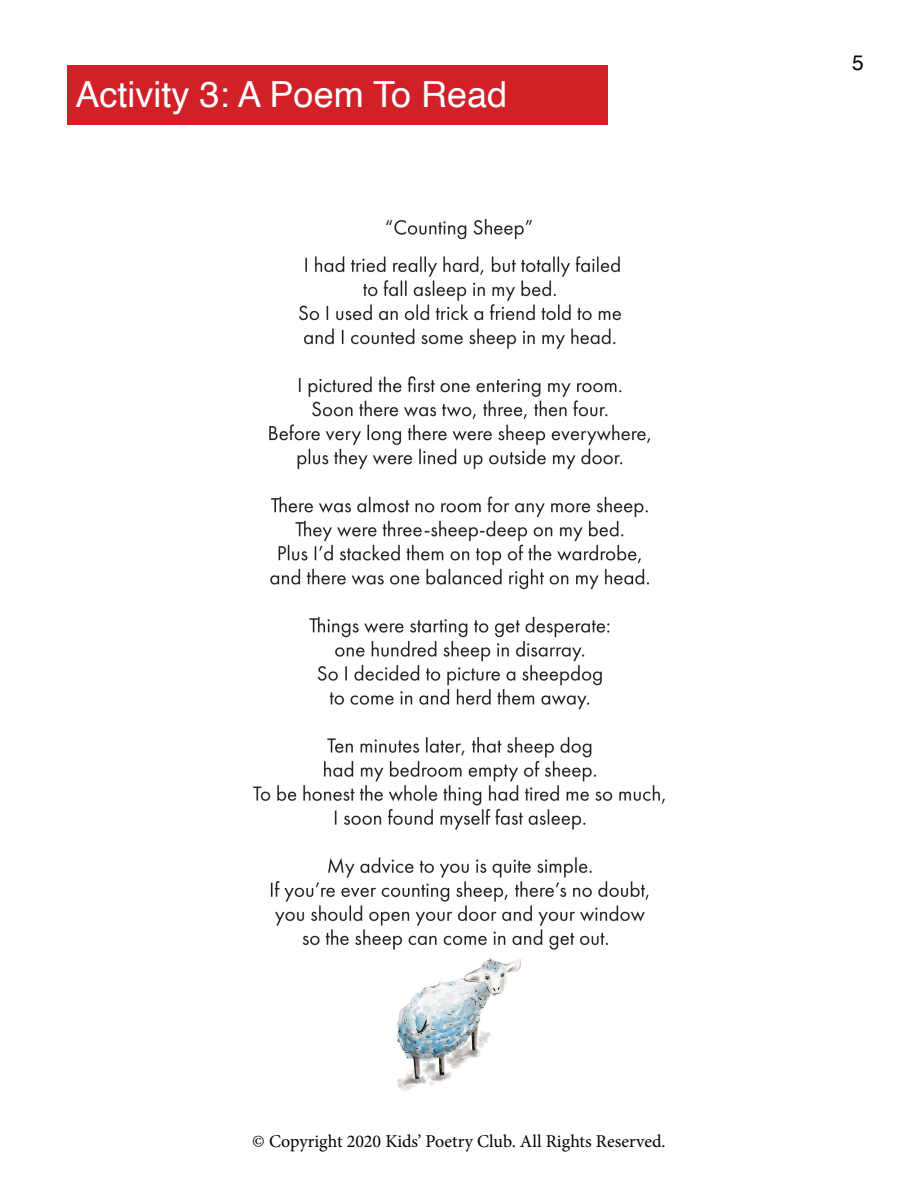
<style>
.page{position:relative;width:918px;height:1188px;background:#fff}
.page>*{position:absolute;margin:0;border:0;box-sizing:border-box;transform-origin:0 0}
.t1{font:36px "Helvetica";color:#fff}
.t2{font:21px "Helvetica";color:#000}
.t3{font:18px "Minion Pro";color:#000}
</style>
<div class="page">
<img style="left:253px;top:219px;width:412px;height:872px">
<div style="left:68px;top:65px;width:540px;height:60px;background:#d12027"></div>
<h1 class="t1" style="left:76px;top:66px;width:433px">Activity 3: A Poem To Read</h1>
<p class="t2" style="left:852px;top:46px;width:13px">5</p>
<p class="t3" style="left:252px;top:1129px;width:415px">© Copyright 2020 Kids’ Poetry Club. All Rights Reserved.</p>
</div>
